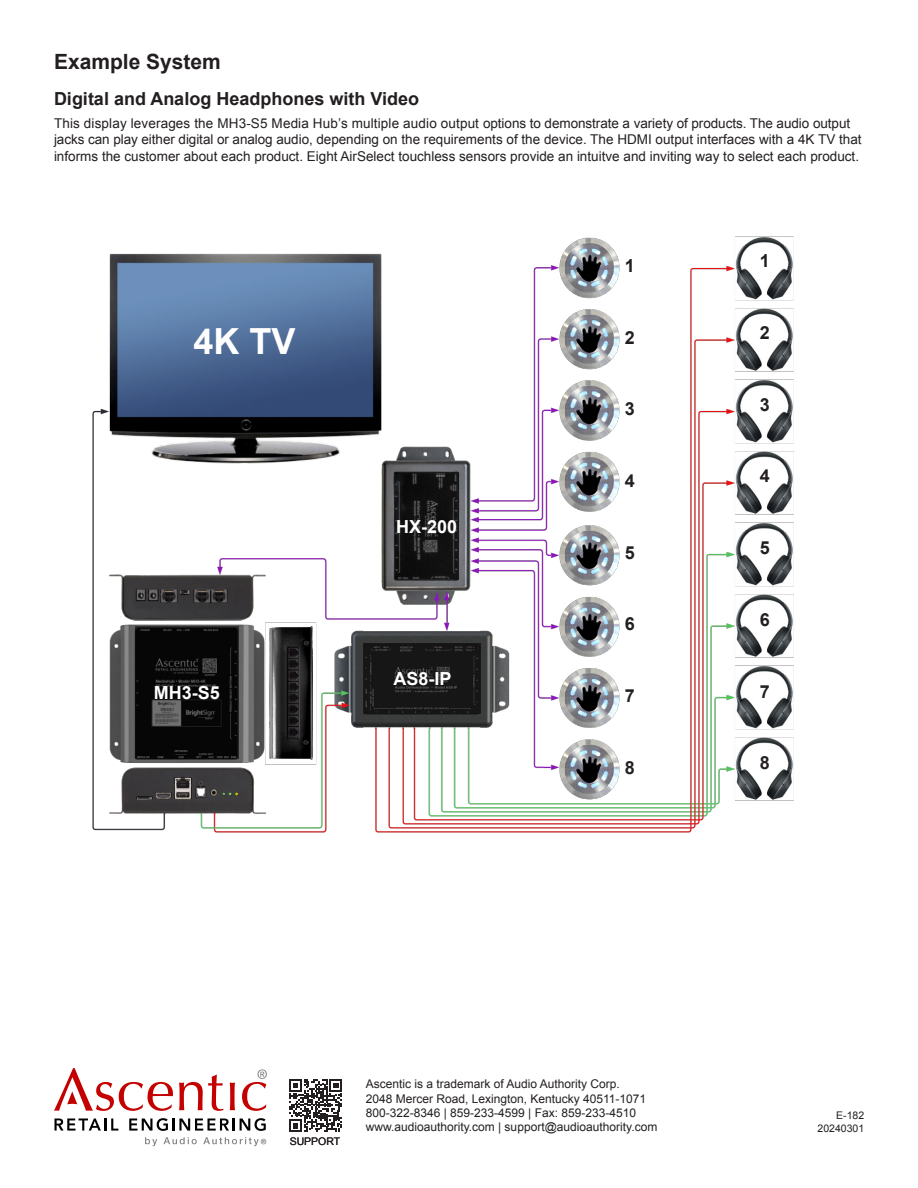
<style>
.page{position:relative;width:918px;height:1188px;background:#fff}
.page>*{position:absolute;margin:0;border:0;box-sizing:border-box;transform-origin:0 0}
.body1{font:700 36px "Arial";color:#fff}
.Heading{font:700 21px "Arial";color:#231f20}
.Subhead{font:700 18px "Arial";color:#231f20}
.body1-2{font:700 18px "Arial";color:#fff}
.body1-3{font:700 18px "Arial";color:#231f20}
.Sub_2_red{font:13.5px/16.4px "Arial";color:#231f20}
.t1{font:12px/14.4px "Arial";color:#231f20}
.t2{font:10.5px/12.6px "Arial";color:#231f20;text-align:right}
</style>
<div class="page">
<svg style="left:289px;top:1079px;width:53px;height:53px"></svg>
<svg style="left:145px;top:1137px;width:12px;height:9px"></svg>
<svg style="left:164px;top:1137px;width:33px;height:7px"></svg>
<svg style="left:55px;top:1119px;width:63px;height:12px"></svg>
<svg style="left:129px;top:1118px;width:137px;height:13px"></svg>
<svg style="left:179px;top:1075px;width:44px;height:36px"></svg>
<svg style="left:230px;top:1083px;width:5px;height:27px"></svg>
<svg style="left:54px;top:1068px;width:119px;height:43px"></svg>
<svg style="left:203px;top:1137px;width:63px;height:9px"></svg>
<svg style="left:242px;top:1069px;width:25px;height:42px"></svg>
<img style="left:92px;top:236px;width:702px;height:597px">
<svg style="left:135px;top:626px;width:104px;height:133px;background:#101110"></svg>
<svg style="left:363px;top:643px;width:118px;height:71px;background:#1b1a1a"></svg>
<svg style="left:394px;top:472px;width:65px;height:108px;background:#191919"></svg>
<p class="Heading" style="left:54px;top:48px;width:168px">Example System</p>
<p class="Subhead" style="left:54px;top:87px;width:367px">Digital and Analog Headphones with Video</p>
<p class="Sub_2_red" style="left:54px;top:115px;width:809px">This display leverages the MH3-S5 Media Hub’s multiple audio output options to demonstrate a variety of products. The audio output jacks can play either digital or analog audio, depending on the requirements of the device. The HDMI output interfaces with a 4K TV that informs the customer about each product. Eight AirSelect touchless sensors provide an intuitve and inviting way to select each product.</p>
<p class="body1" style="left:194px;top:318px;width:104px">4K TV</p>
<p class="body1-2" style="left:154px;top:681px;width:68px">MH3-S5</p>
<p class="body1-2" style="left:396px;top:515px;width:63px">HX-200</p>
<p class="body1-2" style="left:393px;top:667px;width:60px">AS8-IP</p>
<p class="body1-3" style="left:625px;top:254px;width:12px">1</p>
<p class="body1-3" style="left:760px;top:249px;width:12px">1</p>
<p class="body1-3" style="left:625px;top:325px;width:12px">2</p>
<p class="body1-3" style="left:760px;top:321px;width:12px">2</p>
<p class="body1-3" style="left:625px;top:397px;width:12px">3</p>
<p class="body1-3" style="left:760px;top:393px;width:12px">3</p>
<p class="body1-3" style="left:625px;top:469px;width:12px">4</p>
<p class="body1-3" style="left:760px;top:464px;width:12px">4</p>
<p class="body1-3" style="left:625px;top:541px;width:12px">5</p>
<p class="body1-3" style="left:760px;top:536px;width:12px">5</p>
<p class="body1-3" style="left:625px;top:612px;width:12px">6</p>
<p class="body1-3" style="left:760px;top:608px;width:12px">6</p>
<p class="body1-3" style="left:625px;top:684px;width:12px">7</p>
<p class="body1-3" style="left:760px;top:679px;width:12px">7</p>
<p class="body1-3" style="left:625px;top:756px;width:12px">8</p>
<p class="body1-3" style="left:760px;top:751px;width:12px">8</p>
<p class="t2" style="left:290px;top:1135px;width:52px">SUPPORT</p>
<p class="t1" style="left:366px;top:1077px;width:293px">Ascentic is a trademark of Audio Authority Corp.<br>2048 Mercer Road, Lexington, Kentucky 40511-1071<br>800-322-8346 | 859-233-4599 | Fax: 859-233-4510 www.audioauthority.com | support@audioauthority.com</p>
<p class="t2" style="left:818px;top:1109px;width:48px">E-182<br>20240301</p>
</div>
